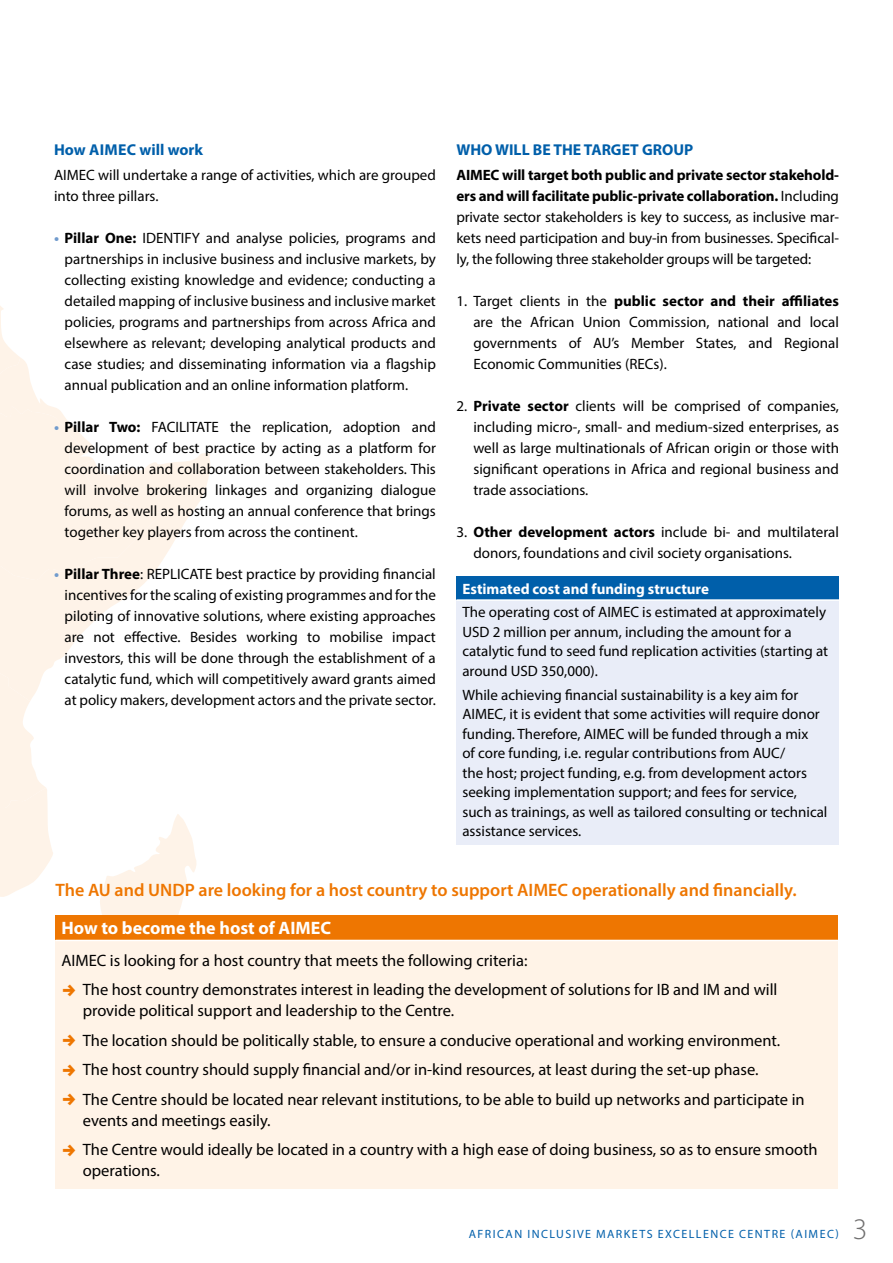
<style>
.page{position:relative;width:893px;height:1263px;background:#fff}
.page>*{position:absolute;margin:0;border:0;box-sizing:border-box;transform-origin:0 0}
.t1{font:300 30px "Myriad Pro";color:#706f6f}
.t2{font:600 18px "Myriad Pro";color:#ee7601}
.t3{font:700 18px "Myriad Pro";color:#fff}
.t4{font:16.5px/29.5px "Myriad Pro";color:#000}
.t5{font:700 15.75px "Myriad Pro";color:#005faa}
.t6{font:15px/21px "Myriad Pro";color:#000;text-align:justify}
.t7{font:700 15px "Myriad Pro";color:#fff}
.t8{font:700 15px "Myriad Pro";color:#000}
.t9{font:12px "Myriad Pro";letter-spacing:.12em;color:#005faa}
.s1{font-weight:700;color:#719bcd}
.s2{font-weight:700}
</style>
<div class="page">
<svg style="left:100px;top:814px;width:97px;height:101px"></svg>
<svg style="left:0;top:453px;width:210px;height:209px"></svg>
<svg style="left:0;top:306px;width:163px;height:275px"></svg>
<svg style="left:0;top:645px;width:54px;height:252px"></svg>
<div style="left:456px;top:577px;width:383px;height:23px;background:#005faa"></div>
<div style="left:456px;top:600px;width:383px;height:245px;background:#e9edf8"></div>
<hr style="left:456px;top:599px;width:383px;height:2px;background:#fff">
<div style="left:55px;top:915px;width:783px;height:25px;background:#ee7601"></div>
<div style="left:55px;top:940px;width:783px;height:249px;background:#fff3e7"></div>
<hr style="left:55px;top:940px;width:783px;height:1px;background:#fff">
<p class="t5" style="left:54px;top:139px;width:150px">How aimec will work</p>
<p class="t6" style="left:54px;top:164px;width:383px">AIMEC will undertake a range of activities, which are grouped into three pillars.</p>
<p class="t6" style="left:65px;top:227px;width:373px;text-indent:-11px"><span class="s1">•</span> <span class="s2">Pillar One:</span> IDENTIFY and analyse policies, programs and partnerships in inclusive business and inclusive markets, by collecting existing knowledge and evidence; conducting a detailed mapping of inclusive business and inclusive market policies, programs and partnerships from across Africa and elsewhere as relevant; developing analytical products and case studies; and disseminating information via a flagship annual publication and an online information platform.</p>
<p class="t6" style="left:65px;top:416px;width:373px;text-indent:-11px"><span class="s1">•</span> <span class="s2">Pillar Two:</span> FACILITATE the replication, adoption and development of best practice by acting as a platform for coordination and collaboration between stakeholders. This will involve brokering linkages and organizing dialogue forums, as well as hosting an annual conference that brings together key players from across the continent.</p>
<p class="t6" style="left:65px;top:563px;width:373px;text-indent:-11px"><span class="s1">•</span> <span class="s2">Pillar Three</span>: REPLICATE best practice by providing financial incentives for the scaling of existing programmes and for the piloting of innovative solutions, where existing approaches are not effective. Besides working to mobilise impact investors, this will be done through the establishment of a catalytic fund, which will competitively award grants aimed at policy makers, development actors and the private sector.</p>
<p class="t5" style="left:456px;top:139px;width:238px">WHO WILL BE THE TARGET GROUP</p>
<p class="t8" style="left:456px;top:165px;width:19px">AIMEC</p>
<p class="t6" style="left:456px;top:164px;width:384px;text-indent:46px"><span class="s2">will target both public and private sector stakehold&shy;ers and will facilitate public-private collaboration.</span> Including private sector stakeholders is key to success, as inclusive mar&shy;kets need participation and buy-in from businesses. Specifical&shy;ly, the following three stakeholder groups will be targeted:</p>
<p class="t6" style="left:473px;top:290px;width:367px;text-indent:-17px">1. Target clients in the <span class="s2">public sector and their affiliates </span>are the African Union Commission, national and local governments of AU’s Member States, and Regional Economic Communities (RECs).</p>
<p class="t6" style="left:473px;top:395px;width:367px;text-indent:-17px">2. <span class="s2">Private sector</span> clients will be comprised of companies, including micro-, small- and medium-sized enterprises, as well as large multinationals of African origin or those with significant operations in Africa and regional business and trade associations.</p>
<p class="t6" style="left:473px;top:521px;width:367px;text-indent:-17px">3. <span class="s2">Other development actors</span> include bi- and multilateral donors, foundations and civil society organisations.</p>
<p class="t7" style="left:462px;top:579px;width:248px">Estimated cost and funding structure</p>
<p class="t6" style="left:462px;top:602px;width:367px;line-height:19.5px;text-align:left">The operating cost of AIMEC is estimated at approximately USD 2 million per annum, including the amount for a catalytic fund to seed fund replication activities (starting at around USD 350,000).</p>
<p class="t6" style="left:462px;top:684px;width:367px;line-height:19.5px;text-align:left">While achieving financial sustainability is a key aim for AIMEC, it is evident that some activities will require donor funding. Therefore, AIMEC will be funded through a mix<br>of core funding, i.e. regular contributions from AUC/<br>the host; project funding, e.g. from development actors seeking implementation support; and fees for service, such as trainings, as well as tailored consulting or technical assistance services.</p>
<p class="t2" style="left:55px;top:878px;width:743px">The AU and UNDP are looking for a host country to support AIMEC operationally and financially.</p>
<p class="t3" style="left:61px;top:917px;width:240px">How to become the host of AIMEC</p>
<p class="t4" style="left:83px;top:945px;width:696px;text-indent:-21px">AIMEC is looking for a host country that meets the following criteria:<br>The host country demonstrates interest in leading the development of solutions for IB and IM and will</p>
<p class="t4" style="left:83px;top:995px;width:723px">provide political support and leadership to the Centre.<br>The location should be politically stable, to ensure a conducive operational and working environment.<br>The host country should supply financial and/or in-kind resources, at least during the set-up phase.<br>The Centre should be located near relevant institutions, to be able to build up networks and participate in</p>
<p class="t4" style="left:83px;top:1105px;width:736px">events and meetings easily.<br>The Centre would ideally be located in a country with a high ease of doing business, so as to ensure smooth</p>
<p class="t4" style="left:83px;top:1155px;width:79px">operations.</p>
<p class="t9" style="left:469px;top:1226px;width:17px">African</p>
<p class="t9" style="left:527px;top:1226px;width:89px">Inc lusive Markets</p>
<p class="t9" style="left:658px;top:1226px;width:54px">Excellence</p>
<p class="t9" style="left:739px;top:1226px;width:17px">Centre</p>
<p class="t9" style="left:791px;top:1226px;width:50px">(AIMEC)</p>
<h1 class="t1" style="left:853px;top:1210px;width:16px">3</h1>
</div>
